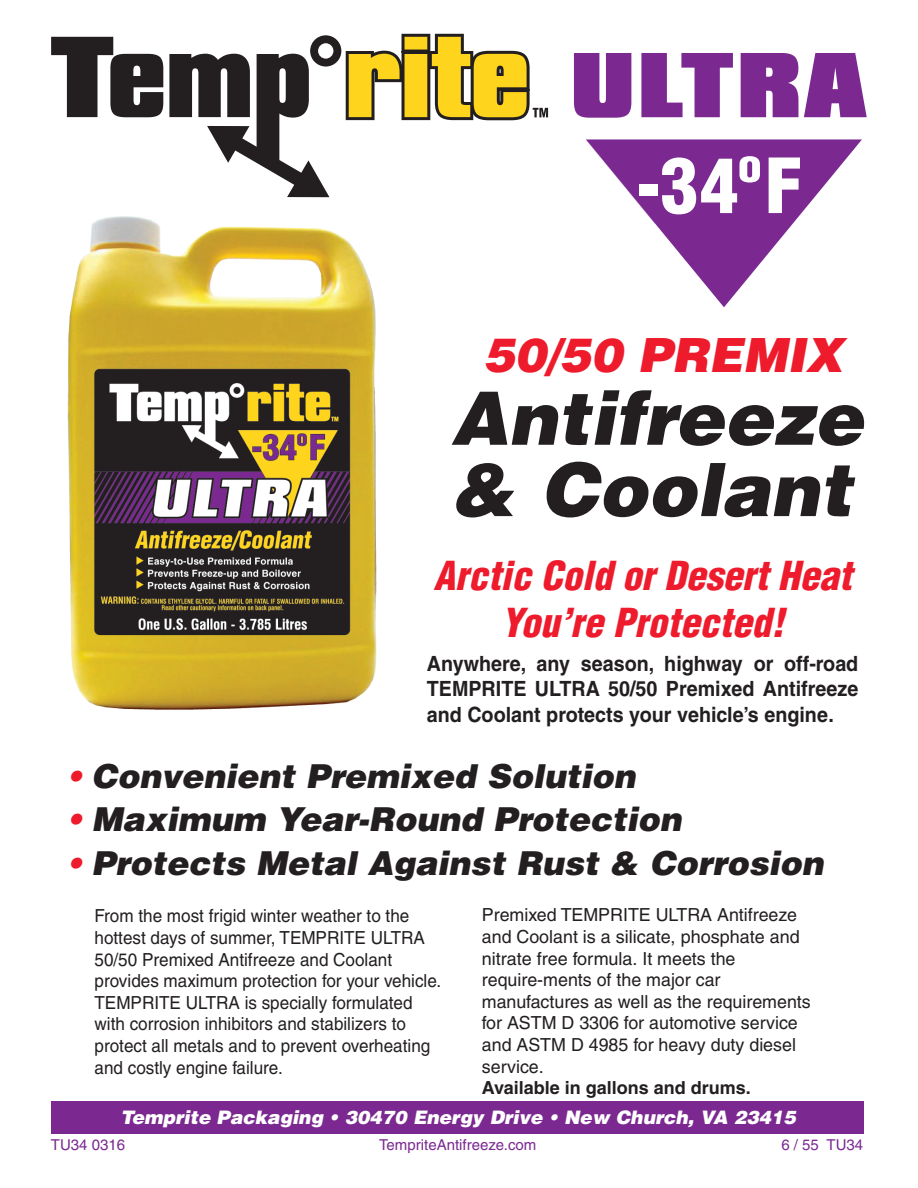
<style>
.page{position:relative;width:918px;height:1188px;background:#fff}
.page>*{position:absolute;margin:0;border:0;box-sizing:border-box;transform-origin:0 0}
.t1{font:900 79.05px "Compacta BT";letter-spacing:.04em;color:#7b2991}
.t2{font:900 condensed 74.1px "Helvetica";color:#fff}
.t3{font:italic 900 73.65px/71.4px "Helvetica";color:#231f20}
.t4{font:italic 900 47.25px "Helvetica";color:#ee1b2c}
.t5{font:italic 900 condensed 39px/46.8px "Helvetica";color:#ee1b2c;text-align:center}
.t6{font:italic 900 33px "Helvetica";color:#231f20}
.t7{font:700 21px/25.2px "Helvetica";color:#231f20;text-align:justify;scale:.94 1}
.t8{font:italic 900 18.6px "Helvetica";color:#fff}
.t9{font:18px/21.6px "Helvetica";color:#231f20;scale:.95 1}
.t10{font:18px/21.6px "Helvetica";color:#231f20}
.t11{font:700 18px "Helvetica";color:#231f20}
.t12{font:15px "Helvetica";color:#7b2991}
.s1{color:#ee1b2c}
</style>
<div class="page">
<div style="left:52px;top:1101px;width:812px;height:33px;background:#7b2991"></div>
<svg style="left:586px;top:139px;width:276px;height:168px"></svg>
<svg style="left:51px;top:37px;width:112px;height:80px"></svg>
<svg style="left:169px;top:33px;width:379px;height:164px"></svg>
<img style="left:67px;top:216px;width:310px;height:494px">
<h1 class="t1" style="left:571px;top:38px;width:297px">ULTRA</h1>
<h2 class="t2" style="left:635px;top:139px;width:169px">-34ºF</h2>
<h3 class="t4" style="left:483px;top:324px;width:361px">50/50 PREMIX</h3>
<h3 class="t3" style="left:451px;top:381px;width:414px">Antifreeze &amp; Coolant</h3>
<h3 class="t5" style="left:434px;top:552px;width:420px">Arctic Cold or Desert Heat<br>You’re Protected!</h3>
<p class="t7" style="left:427px;top:651px;width:461px">Anywhere, any season, highway or off-road TEMPRITE ULTRA 50/50 Premixed Antifreeze and Coolant protects your vehicle’s engine.</p>
<h3 class="t6" style="left:67px;top:754px;width:570px"><span class="s1">•</span> Convenient Premixed Solution</h3>
<h3 class="t6" style="left:67px;top:798px;width:616px"><span class="s1">•</span> Maximum Year-Round Protection</h3>
<h3 class="t6" style="left:67px;top:841px;width:758px"><span class="s1">•</span> Protects Metal Against Rust &amp; Corrosion</h3>
<p class="t9" style="left:95px;top:905px;width:367px">From the most frigid winter weather to the hottest days of summer, TEMPRITE ULTRA 50/50 Premixed Antifreeze and Coolant provides maximum protection for your vehicle.<br>TEMPRITE ULTRA is specially formulated with corrosion inhibitors and stabilizers to protect all metals and to prevent overheating and costly engine failure.</p>
<p class="t10" style="left:482px;top:904px;width:330px">Premixed TEMPRITE ULTRA Antifreeze and Coolant is a silicate, phosphate and nitrate free formula. It meets the require-ments of the major car manufactures as well as the requirements for ASTM D 3306 for automotive service and ASTM D 4985 for heavy duty diesel service.</p>
<p class="t11" style="left:482px;top:1077px;width:270px">Available in gallons and drums.</p>
<p class="t8" style="left:121px;top:1105px;width:677px">Temprite Packaging • 30470 Energy Drive • New Church, VA 23415</p>
<p class="t12" style="left:51px;top:1136px;width:76px">TU34 0316</p>
<p class="t12" style="left:781px;top:1136px;width:83px">6 / 55 TU34</p>
<p class="t12" style="left:379px;top:1136px;width:159px">TempriteAntifreeze.com</p>
</div>
